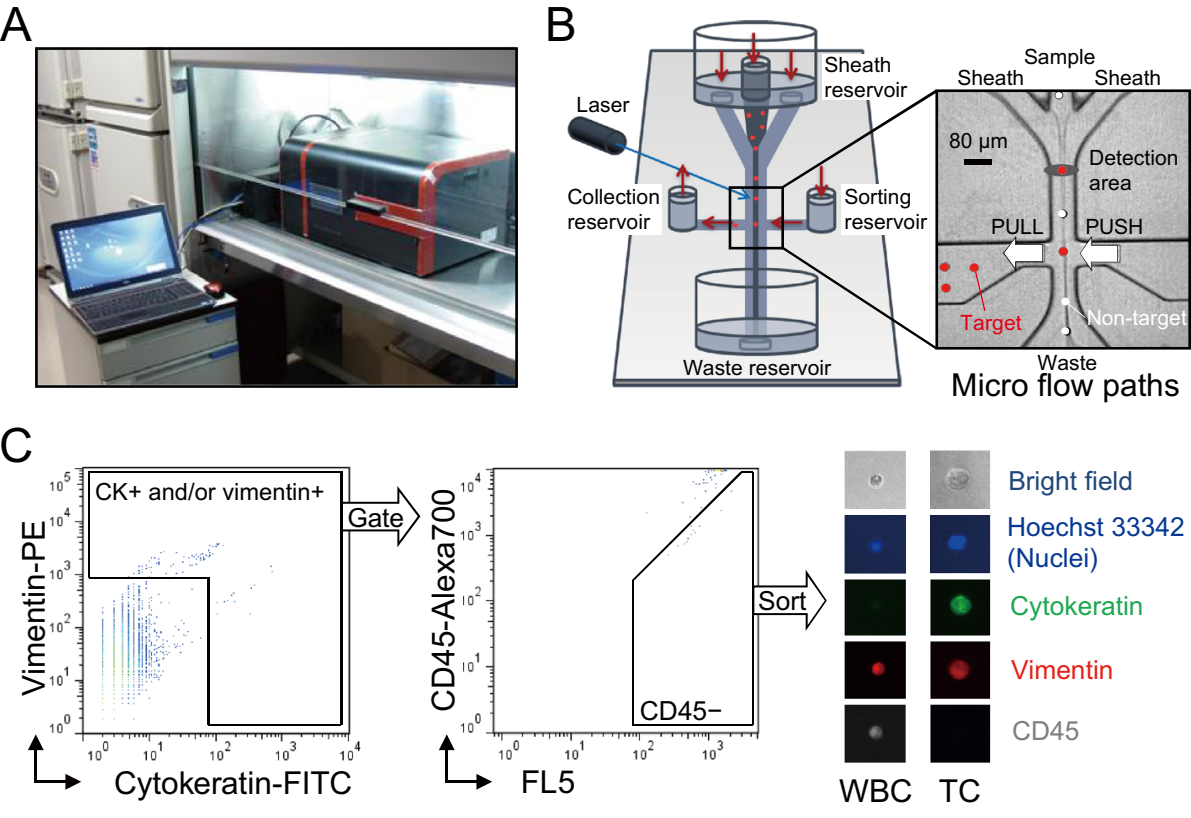
<style>
.page{position:relative;width:1191px;height:818px;background:#fff}
.page>*{position:absolute;margin:0;border:0;box-sizing:border-box;transform-origin:0 0}
.t1{font:47.25px "Arial";color:#040000}
.t2{font:31.5px "Arial";color:#040000}
.t3{font:26.25px "Arial";color:#063994}
.t4{font:26.25px "Arial";color:#040000}
.t5{font:26.25px "Arial";color:#1f4778}
.t6{font:26.25px "Arial";color:#1ea750}
.t7{font:26.25px "Arial";color:#e7211a}
.t8{font:26.25px "Arial";color:#7f7f7f}
.t9{font:23.8px "Arial";color:#040000}
.t10{font:21px/25.2px "Arial";color:#040000}
.t11{font:21px "Arial";letter-spacing:.005em;color:#fff}
.t12{font:21px "Arial";letter-spacing:.005em;color:#e60012}
</style>
<div class="page">
<img style="left:37px;top:20px;width:1152px;height:741px">
<hr style="left:34px;top:780px;width:34px;height:3px;background:#040000">
<svg style="left:65px;top:774px;width:16px;height:15px"></svg>
<hr style="left:34px;top:747px;width:3px;height:34px;background:#040000">
<svg style="left:28px;top:734px;width:16px;height:16px"></svg>
<hr style="left:445px;top:780px;width:34px;height:3px;background:#040000">
<svg style="left:476px;top:774px;width:16px;height:15px"></svg>
<hr style="left:445px;top:747px;width:3px;height:34px;background:#040000">
<svg style="left:439px;top:734px;width:16px;height:16px"></svg>
<svg style="left:342px;top:486px;width:78px;height:61px"></svg>
<div style="left:432px;top:537px;width:30px;height:160px;background:#fff"></div>
<div style="left:616px;top:184px;width:46px;height:50px;background:#fff"></div>
<svg style="left:728px;top:89px;width:207px;height:260px"></svg>
<svg style="left:935px;top:89px;width:256px;height:260px;background:#adacac"></svg>
<svg style="left:969px;top:263px;width:16px;height:48px"></svg>
<svg style="left:1066px;top:302px;width:19px;height:16px"></svg>
<div style="left:842px;top:184px;width:50px;height:50px;background:#fff"></div>
<div style="left:822px;top:55px;width:50px;height:45px;background:#fff"></div>
<hr style="left:88px;top:471px;width:2px;height:106px;background:#000">
<hr style="left:89px;top:577px;width:119px;height:2px;background:#000">
<hr style="left:207px;top:577px;width:2px;height:148px;background:#000">
<hr style="left:208px;top:724px;width:133px;height:2px;background:#000">
<hr style="left:340px;top:471px;width:2px;height:254px;background:#000">
<hr style="left:89px;top:471px;width:252px;height:2px;background:#000">
<svg style="left:632px;top:446px;width:393px;height:317px"></svg>
<img style="left:35px;top:47px;width:483px;height:341px">
<h1 class="t1" style="left:0;top:5px;width:33px">A</h1>
<h1 class="t1" style="left:545px;top:5px;width:33px">B</h1>
<p class="t10" style="left:576px;top:93px;width:54px">Laser</p>
<p class="t10" style="left:567px;top:185px;width:94px">Collection reservoir</p>
<p class="t10" style="left:824px;top:54px;width:84px">Sheath reservoir</p>
<p class="t10" style="left:844px;top:185px;width:84px">Sorting reservoir</p>
<p class="t10" style="left:1024px;top:46px;width:73px">Sample</p>
<p class="t10" style="left:957px;top:67px;width:68px">Sheath</p>
<p class="t10" style="left:1094px;top:67px;width:68px">Sheath</p>
<p class="t10" style="left:949px;top:130px;width:60px">80 µm</p>
<p class="t10" style="left:1089px;top:146px;width:91px">Detection area</p>
<p class="t10" style="left:991px;top:216px;width:54px">PULL</p>
<p class="t10" style="left:1085px;top:216px;width:60px">PUSH</p>
<h1 class="t1" style="left:0;top:427px;width:36px">C</h1>
<h2 class="t2" style="left:21px;top:696px;width:177px;rotate:-90deg">Vimentin-PE</h2>
<p class="t9" style="left:95px;top:482px;width:231px">CK+ and/or vimentin+</p>
<p class="t4" style="left:347px;top:507px;width:58px">Gate</p>
<h2 class="t2" style="left:431px;top:712px;width:225px;rotate:-90deg">CD45-Alexa700</h2>
<p class="t10" style="left:683px;top:356px;width:150px">Waste reservoir</p>
<p class="t4" style="left:640px;top:700px;width:84px">CD45−</p>
<p class="t4" style="left:758px;top:590px;width:50px">Sort</p>
<p class="t12" style="left:960px;top:314px;width:63px">Target</p>
<p class="t11" style="left:1086px;top:309px;width:102px">Non-target</p>
<p class="t10" style="left:1037px;top:351px;width:61px">Waste</p>
<h2 class="t2" style="left:951px;top:372px;width:230px">Micro flow paths</h2>
<p class="t5" style="left:1008px;top:470px;width:126px">Bright field</p>
<p class="t3" style="left:1007px;top:516px;width:179px">Hoechst 33342</p>
<p class="t3" style="left:1007px;top:548px;width:92px">(Nuclei)</p>
<p class="t6" style="left:1010px;top:595px;width:135px">Cytokeratin</p>
<p class="t7" style="left:1011px;top:659px;width:104px">Vimentin</p>
<p class="t8" style="left:1012px;top:720px;width:69px">CD45</p>
<h2 class="t2" style="left:114px;top:770px;width:240px">Cytokeratin-FITC</h2>
<h2 class="t2" style="left:521px;top:769px;width:56px">FL5</h2>
<h2 class="t2" style="left:839px;top:778px;width:143px">WBC TC</h2>
</div>
